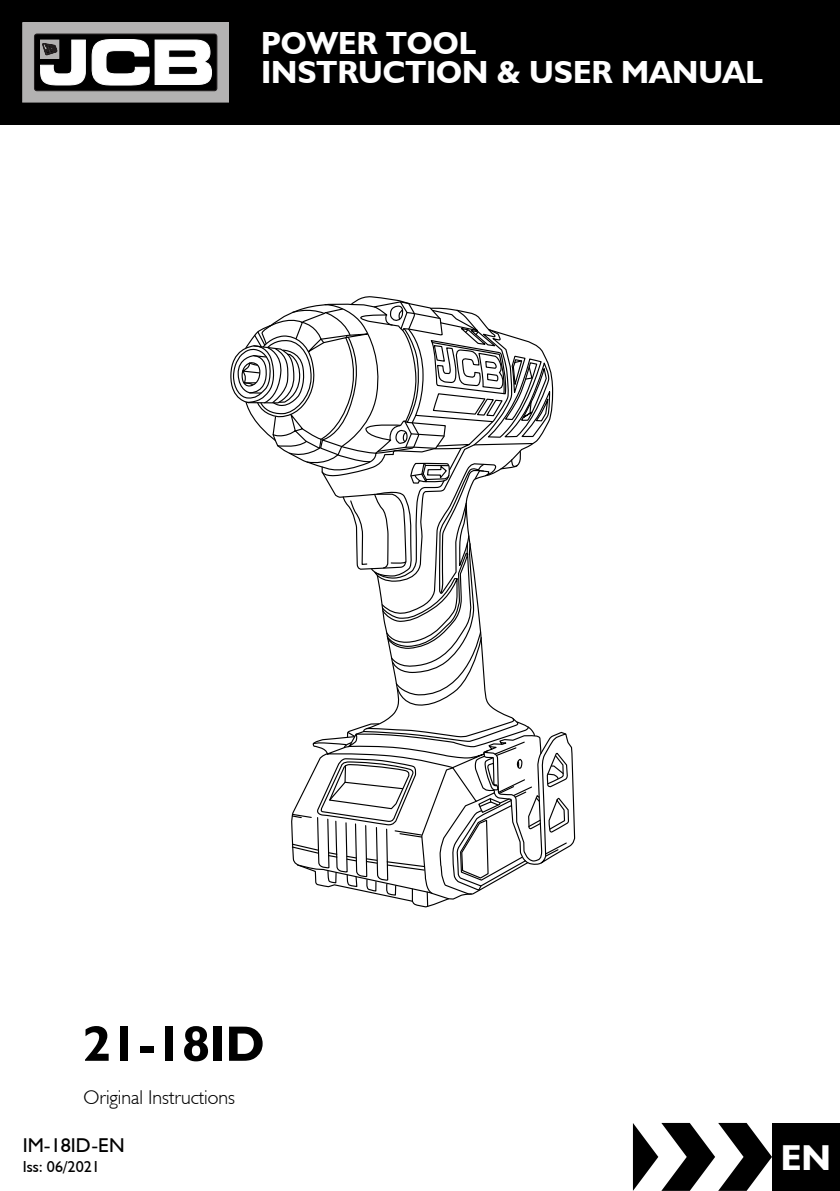
<style>
.page{position:relative;width:840px;height:1191px;background:#fff}
.page>*{position:absolute;margin:0;border:0;box-sizing:border-box;transform-origin:0 0}
.t1{font:700 50px "JCB Euro";color:#000}
.t2{font:700 36px "JCB Euro";color:#fff}
.t3{font:700 32px/29.6px "JCB Euro";color:#fff}
.t4{font:300 20px "JCB Euro";color:#000}
.t5{font:20px "JCB Euro Roman";color:#000}
.t6{font:16px "JCB Euro Roman";color:#000}
</style>
<div class="page">
<div style="left:0;top:0;width:839px;height:125px;background:#000"></div>
<div style="left:23px;top:23px;width:205px;height:79px;background:#b3b2b2"></div>
<div style="left:34px;top:34px;width:183px;height:57px;background:#000;border-radius:3px"></div>
<div style="left:34px;top:34px;width:183px;height:57px;border:1px solid #231f20;border-radius:3px"></div>
<svg style="left:92px;top:39px;width:57px;height:46px"></svg>
<svg style="left:155px;top:40px;width:57px;height:45px;background:#cfcfcf"></svg>
<svg style="left:40px;top:40px;width:46px;height:45px"></svg>
<svg style="left:230px;top:296px;width:345px;height:612px"></svg>
<svg style="left:632px;top:1123px;width:139px;height:67px"></svg>
<div style="left:771px;top:1123px;width:68px;height:68px;background:#000"></div>
<p class="t3" style="left:261px;top:27px;width:503px">POWER TOOL<br>INSTRUCTION &amp; USER MANUAL</p>
<h1 class="t1" style="left:83px;top:1012px;width:182px">21-18ID</h1>
<p class="t4" style="left:83px;top:1084px;width:153px">Original Instructions</p>
<p class="t5" style="left:23px;top:1132px;width:103px">IM-18ID-EN</p>
<p class="t6" style="left:23px;top:1156px;width:79px">Iss: 06/2021</p>
<p class="t2" style="left:780px;top:1134px;width:52px">EN</p>
</div>
